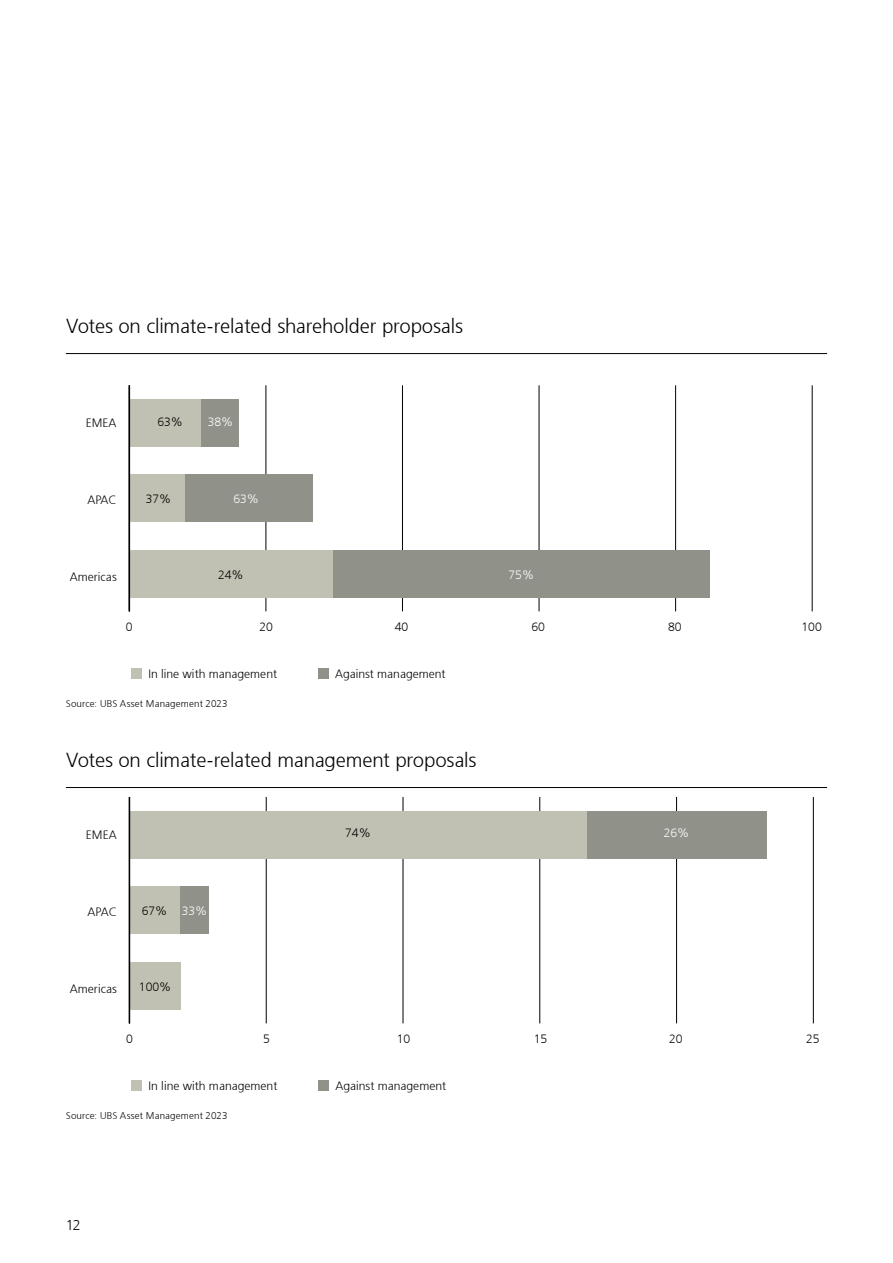
<style>
.page{position:relative;width:893px;height:1263px;background:#fff}
.page>*{position:absolute;margin:0;border:0;box-sizing:border-box;transform-origin:0 0}
.UBS_Lead_13_5{font:300 20.25px "Frutiger 45";letter-spacing:-.015em;color:#000}
.t1{font:300 14.25px "Frutiger 45";color:#000}
.t2{font:300 12px "Frutiger 45";color:#000}
.t3{font:300 12px "Frutiger 45";color:#fff}
.UBS_Footnote_6_5{font:300 9.75px "Frutiger 45";letter-spacing:.015em;color:#000}
.s1{color:#fff}
</style>
<div class="page">
<hr style="left:66px;top:353px;width:761px;height:1px;background:#000">
<hr style="left:266px;top:385px;width:1px;height:226px;background:#000">
<hr style="left:402px;top:385px;width:1px;height:226px;background:#000">
<hr style="left:539px;top:385px;width:1px;height:226px;background:#000">
<hr style="left:675px;top:385px;width:1px;height:226px;background:#000">
<hr style="left:812px;top:385px;width:1px;height:226px;background:#000">
<div style="left:333px;top:550px;width:377px;height:47px;background:#909289"></div>
<div style="left:201px;top:399px;width:37px;height:48px;background:#909289"></div>
<div style="left:129px;top:399px;width:72px;height:48px;background:#c1c1b3"></div>
<div style="left:185px;top:475px;width:128px;height:47px;background:#909289"></div>
<div style="left:129px;top:475px;width:56px;height:47px;background:#c1c1b3"></div>
<div style="left:129px;top:550px;width:204px;height:47px;background:#c1c1b3"></div>
<div style="left:131px;top:668px;width:10px;height:11px;background:#c1c1b3"></div>
<div style="left:318px;top:668px;width:11px;height:11px;background:#909289"></div>
<hr style="left:129px;top:385px;width:1px;height:226px;background:#000">
<hr style="left:66px;top:787px;width:761px;height:1px;background:#000">
<hr style="left:266px;top:797px;width:1px;height:226px;background:#000">
<hr style="left:403px;top:797px;width:1px;height:226px;background:#000">
<hr style="left:539px;top:797px;width:1px;height:226px;background:#000">
<hr style="left:676px;top:797px;width:1px;height:226px;background:#000">
<hr style="left:813px;top:797px;width:1px;height:226px;background:#000">
<div style="left:586px;top:811px;width:181px;height:47px;background:#909289"></div>
<div style="left:180px;top:886px;width:29px;height:48px;background:#909289"></div>
<div style="left:129px;top:811px;width:457px;height:47px;background:#c1c1b3"></div>
<div style="left:129px;top:886px;width:51px;height:48px;background:#c1c1b3"></div>
<div style="left:129px;top:962px;width:52px;height:47px;background:#c1c1b3"></div>
<div style="left:131px;top:1080px;width:11px;height:11px;background:#c1c1b3"></div>
<div style="left:318px;top:1080px;width:11px;height:11px;background:#909289"></div>
<hr style="left:129px;top:797px;width:1px;height:226px;background:#000">
<p class="UBS_Lead_13_5" style="left:66px;top:315px;width:398px">Votes on climate-related shareholder proposals</p>
<p class="t2" style="left:86px;top:416px;width:32px">EMEA</p>
<p class="t2" style="left:157px;top:415px;width:27px">63%</p>
<p class="t3" style="left:208px;top:415px;width:27px">38%</p>
<p class="t2" style="left:87px;top:493px;width:31px">APAC</p>
<p class="t2" style="left:146px;top:492px;width:27px">37%</p>
<p class="t3" style="left:233px;top:492px;width:27px">63%</p>
<p class="t2" style="left:70px;top:570px;width:48px">Americas</p>
<p class="t2" style="left:218px;top:568px;width:27px">24%</p>
<p class="t3" style="left:509px;top:568px;width:27px">75%</p>
<p class="t2" style="left:126px;top:620px;width:8px">0</p>
<p class="t2" style="left:259px;top:620px;width:15px">20</p>
<p class="t2" style="left:395px;top:620px;width:15px">40</p>
<p class="t2" style="left:531px;top:620px;width:15px">60</p>
<p class="t2" style="left:668px;top:620px;width:15px">80</p>
<p class="t2" style="left:802px;top:620px;width:22px">100</p>
<p class="t2" style="left:148px;top:666px;width:130px">In line with management</p>
<p class="t2" style="left:335px;top:666px;width:112px">Against management</p>
<p class="UBS_Footnote_6_5" style="left:66px;top:698px;width:163px">Source: UBS Asset Management 2023</p>
<p class="UBS_Lead_13_5" style="left:66px;top:749px;width:412px">Votes on climate-related management proposals</p>
<p class="t2" style="left:86px;top:827px;width:32px">EMEA</p>
<p class="t2" style="left:345px;top:826px;width:27px">74%</p>
<p class="t3" style="left:664px;top:826px;width:27px">26%</p>
<p class="t2" style="left:87px;top:904px;width:31px">APAC</p>
<p class="t2" style="left:142px;top:904px;width:67px">67% <span class="s1">33%</span></p>
<p class="t2" style="left:70px;top:981px;width:48px">Americas</p>
<p class="t2" style="left:139px;top:980px;width:34px">100%</p>
<p class="t2" style="left:126px;top:1032px;width:8px">0</p>
<p class="t2" style="left:263px;top:1032px;width:8px">5</p>
<p class="t2" style="left:397px;top:1032px;width:15px">10</p>
<p class="t2" style="left:534px;top:1032px;width:15px">15</p>
<p class="t2" style="left:669px;top:1032px;width:15px">20</p>
<p class="t2" style="left:806px;top:1032px;width:15px">25</p>
<p class="t2" style="left:149px;top:1079px;width:130px">In line with management</p>
<p class="t2" style="left:335px;top:1079px;width:112px">Against management</p>
<p class="UBS_Footnote_6_5" style="left:66px;top:1110px;width:163px">Source: UBS Asset Management 2023</p>
<p class="t1" style="left:66px;top:1217px;width:16px">12</p>
</div>
